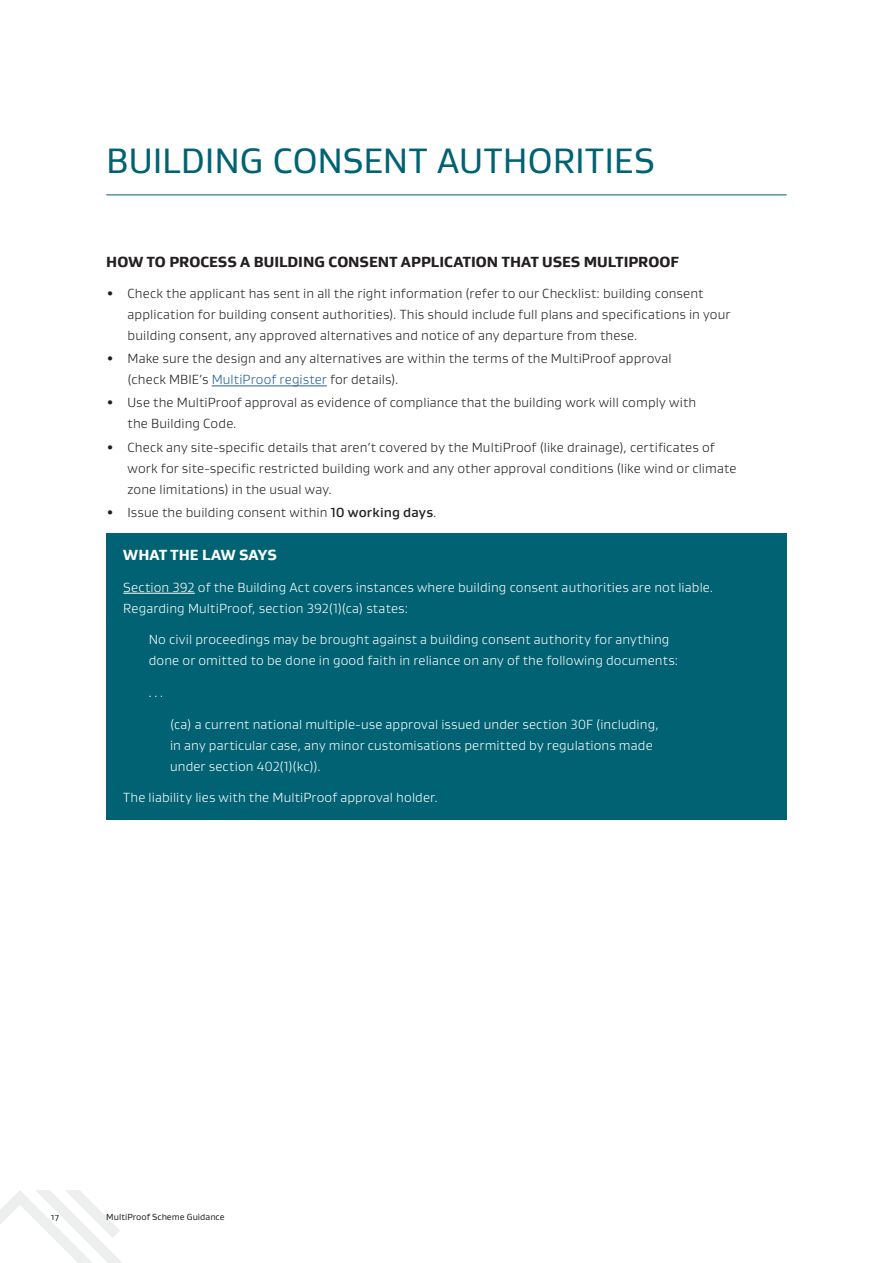
<style>
.page{position:relative;width:893px;height:1263px;background:#fff}
.page>*{position:absolute;margin:0;border:0;box-sizing:border-box;transform-origin:0 0}
._1_Section_Header{font:36px "Gustan";color:#006272}
._3_Subheader{font:800 15px "Gustan";color:#231f20}
._3_Subheader-2{font:800 15px "Gustan";letter-spacing:.005em;color:#fff}
._6_Body_Bullets{font:300 13.5px/21px "Gustan";letter-spacing:.01em;color:#231f20}
._5_Body{font:300 13.5px/21px "Gustan";letter-spacing:.01em;color:#fff}
._6_Body_Bullets_Last{font:300 13.5px "Gustan";letter-spacing:.01em;color:#231f20}
.t1{font:9px "Gustan";color:#231f20}
.s1{font-weight:700}
.s2{color:#215e9e}
.s3{font-weight:500}
</style>
<div class="page">
<svg style="left:0;top:1190px;width:122px;height:73px"></svg>
<hr style="left:106px;top:194px;width:681px;height:1px;background:#006272">
<hr style="left:212px;top:386px;width:115px;height:1px;background:#215e9e">
<div style="left:106px;top:533px;width:681px;height:286px;background:#006272"></div>
<hr style="left:123px;top:593px;width:72px;height:1px;background:#fff">
<h1 class="_1_Section_Header" style="left:106px;top:138px;width:550px">BUILDING CONSENT AUTHORITIES</h1>
<h3 class="_3_Subheader" style="left:106px;top:252px;width:574px">HOW TO PROCESS A BUILDING CONSENT APPLICATION THAT USES MULTIPROOF</h3>
<p class="_6_Body_Bullets" style="left:128px;top:283px;width:604px;text-indent:-21px"><span class="s1">•</span> Check the applicant has sent in all the right information (refer to our Checklist: building consent application for building consent authorities). This should include full plans and specifications in your building consent, any approved alternatives and notice of any departure from these.</p>
<p class="_6_Body_Bullets" style="left:128px;top:348px;width:545px;text-indent:-21px"><span class="s1">•</span> Make sure the design and any alternatives are within the terms of the MultiProof approval (check MBIE’s <span class="s2">MultiProof register</span> for details).</p>
<p class="_6_Body_Bullets" style="left:128px;top:392px;width:570px;text-indent:-21px"><span class="s1">•</span> Use the MultiProof approval as evidence of compliance that the building work will comply with the Building Code.</p>
<p class="_6_Body_Bullets" style="left:128px;top:436px;width:610px;text-indent:-21px"><span class="s1">•</span> Check any site-specific details that aren’t covered by the MultiProof (like drainage), certificates of work for site-specific restricted building work and any other approval conditions (like wind or climate zone limitations) in the usual way.</p>
<p class="_6_Body_Bullets_Last" style="left:106px;top:504px;width:332px"><span class="s1">•</span> Issue the building consent within <span class="s3">10 working days</span>.</p>
<h3 class="_3_Subheader-2" style="left:123px;top:545px;width:155px">WHAT THE LAW SAYS</h3>
<p class="_5_Body" style="left:123px;top:576px;width:591px">Section 392 of the Building Act covers instances where building consent authorities are not liable.<br>Regarding MultiProof, section 392(1)(ca) states:</p>
<p class="_5_Body" style="left:149px;top:629px;width:531px">No civil proceedings may be brought against a building consent authority for anything done or omitted to be done in good faith in reliance on any of the following documents:</p>
<p class="_5_Body" style="left:149px;top:681px;width:16px">…</p>
<p class="_5_Body" style="left:170px;top:713px;width:490px">(ca) a current national multiple-use approval issued under section 30F (including, in any particular case, any minor customisations permitted by regulations made under section 402(1)(kc)).</p>
<p class="_5_Body" style="left:123px;top:787px;width:316px">The liability lies with the MultiProof approval holder.</p>
<p class="t1" style="left:51px;top:1210px;width:9px">17</p>
<p class="t1" style="left:106px;top:1210px;width:120px">MultiProof Scheme Guidance</p>
</div>
